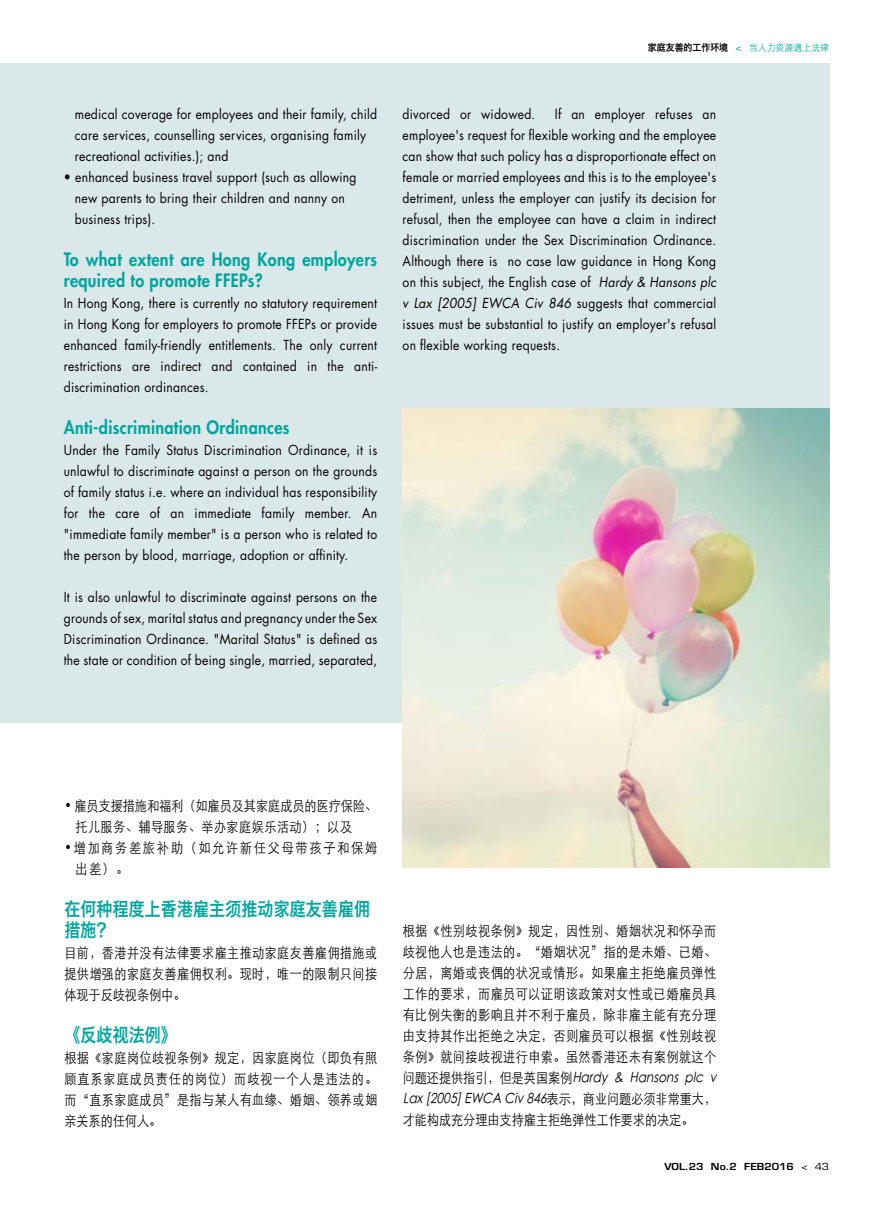
<style>
.page{position:relative;width:893px;height:1212px;background:#fff}
.page>*{position:absolute;margin:0;border:0;box-sizing:border-box;transform-origin:0 0}
.t1{font:18.75px/21px "Hiragino Sans GB W6";letter-spacing:.01em;color:#00a69e;scale:.85 1}
.t2{font:800 18px/21px "Futura Std";letter-spacing:.02em;color:#00a69e;scale:.9 1}
.t3{font:300 14.25px/21px "ST Heiti SC";letter-spacing:.035em;color:#000;text-align:justify;scale:.85 1}
.t4{font:300 14.25px/21px "ST Heiti SC";color:#000;scale:.85 1}
.t5{font:300 14.25px/21px "ST Heiti SC";letter-spacing:.145em;color:#000;scale:.85 1}
.t6{font:13.5px/21px "Futura Std";letter-spacing:.02em;color:#000;text-align:justify;scale:.9 1}
.t7{font:600 9.45px "Eurostile LT Std";color:#000;scale:1.11 1}
.t8{font:9.45px "Hiragino Sans GB W6";color:#000;scale:.94 1}
.s1{font-family:"Eurostile";color:#00a69e}
.s2{font-family:"ST Heiti SC";font-weight:300;color:#00a69e}
.s3{font-style:italic}
.s4{font-family:"Eurostile";font-weight:400}
</style>
<div class="page">
<div style="left:0;top:64px;width:829px;height:659px;background:#dbe8ea"></div>
<img style="left:403px;top:408px;width:426px;height:459px">
<p class="t6" style="left:75px;top:103px;width:337px;text-align:left">medical coverage for employees and their family, child care services, counselling services, organising family recreational activities.); and</p>
<p class="t6" style="left:75px;top:166px;width:315px;text-align:left;text-indent:-11px">• enhanced business travel support (such as allowing new parents to bring their children and nanny on business trips).</p>
<h2 class="t2" style="left:64px;top:248px;width:350px">To what extent are Hong Kong employers required to promote FFEPs?</h2>
<p class="t6" style="left:64px;top:292px;width:350px">In Hong Kong, there is currently no statutory requirement in Hong Kong for employers to promote FFEPs or provide enhanced family-friendly entitlements. The only current restrictions are indirect and contained in the anti&shy;discrimination ordinances.</p>
<h2 class="t2" style="left:64px;top:416px;width:252px">Anti-discrimination Ordinances</h2>
<p class="t6" style="left:64px;top:439px;width:350px">Under the Family Status Discrimination Ordinance, it is unlawful to discriminate against a person on the grounds of family status i.e. where an individual has responsibility for the care of an immediate family member. An "immediate family member" is a person who is related to the person by blood, marriage, adoption or affinity.</p>
<p class="t6" style="left:64px;top:586px;width:350px">It is also unlawful to discriminate against persons on the grounds of sex, marital status and pregnancy under the Sex Discrimination Ordinance. "Marital Status" is defined as the state or condition of being single, married, separated,</p>
<p class="t8" style="left:648px;top:41px;width:194px">家庭友善的工作环境 <span class="s1">&lt;</span> <span class="s2">当人力资源遇上法律</span></p>
<p class="t6" style="left:403px;top:103px;width:350px;text-indent:152px">If an employer refuses an employee's request for flexible working and the employee can show that such policy has a disproportionate effect on female or married employees and this is to the employee's detriment, unless the employer can justify its decision for refusal, then the employee can have a claim in indirect discrimination under the Sex Discrimination Ordinance.<br>Although there is no case law guidance in Hong Kong on this subject, the English case of <span class="s3">Hardy &amp; Hansons plc v Lax [2005] EWCA Civ 846</span> suggests that commercial issues must be substantial to justify an employer's refusal on flexible working requests.</p>
<p class="t6" style="left:403px;top:103px;width:149px">divorced or widowed.</p>
<p class="t4" style="left:75px;top:793px;width:357px;text-indent:-11px">• 雇员支援措施和福利（如雇员及其家庭成员的医疗保险、托儿服务、辅导服务、举办家庭娱乐活动）；以及</p>
<p class="t5" style="left:75px;top:835px;width:356px;text-indent:-11px">•增加商务差旅补助（如允许新任父母带孩子和保姆出差）。</p>
<h1 class="t1" style="left:64px;top:897px;width:361px">在何种程度上香港雇主须推动家庭友善雇佣措施？</h1>
<p class="t3" style="left:64px;top:940px;width:369px">目前，香港并没有法律要求雇主推动家庭友善雇佣措施或提供增强的家庭友善雇佣权利。现时，唯一的限制只间接体现于反歧视条例中。</p>
<h1 class="t1" style="left:64px;top:1023px;width:134px">《反歧视法例》</h1>
<p class="t3" style="left:64px;top:1045px;width:369px">根据《家庭岗位歧视条例》规定，因家庭岗位（即负有照顾直系家庭成员责任的岗位）而歧视一个人是违法的。而“直系家庭成员”是指与某人有血缘、婚姻、领养或姻亲关系的任何人。</p>
<p class="t3" style="left:403px;top:919px;width:375px;text-align:left">根据《性别歧视条例》规定，因性别、婚姻状况和怀孕而歧视他人也是违法的。“婚姻状况”指的是未婚、已婚、分居，离婚或丧偶的状况或情形。如果雇主拒绝雇员弹性工作的要求，而雇员可以证明该政策对女性或已婚雇员具有比例失衡的影响且并不利于雇员，除非雇主能有充分理由支持其作出拒绝之决定，否则雇员可以根据《性别歧视条例》就间接歧视进行申索。虽然香港还未有案例就这个问题还提供指引，但是英国案例<span class="s3">Hardy &amp; Hansons plc v<br>Lax[2005]EWCA Civ846</span>表示，商业问题必须非常重大，才能构成充分理由支持雇主拒绝弹性工作要求的决定。</p>
<p class="t7" style="left:664px;top:1160px;width:8px">VOL</p>
<p class="t7" style="left:685px;top:1160px;width:131px">.23 No.2 FEB2016 <span class="s4">&lt; 43</span></p>
</div>
